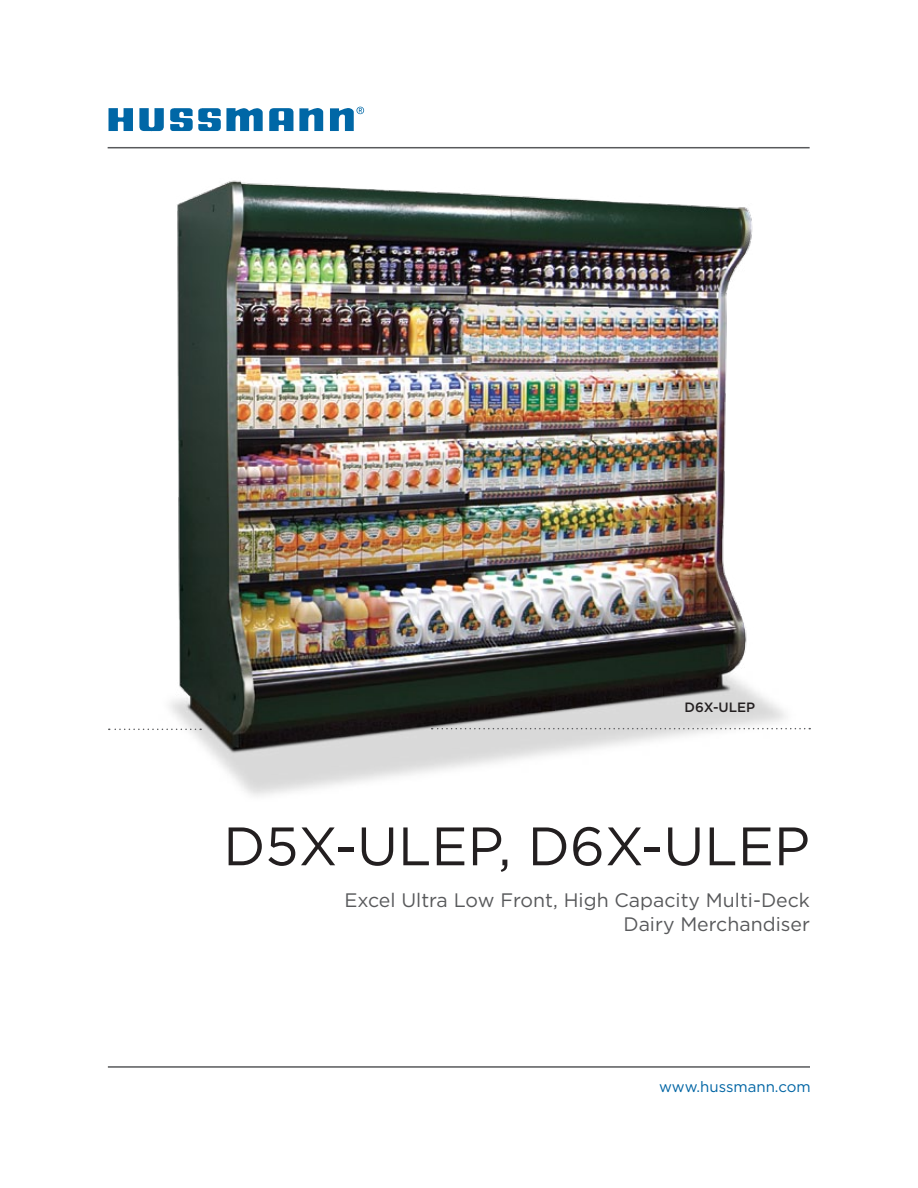
<style>
.page{position:relative;width:918px;height:1188px;background:#fff}
.page>*{position:absolute;margin:0;border:0;box-sizing:border-box;transform-origin:0 0}
.t1{font:54px "Gotham";color:#231f20}
.t2{font:19.5px/24px "Gotham";color:#58595b;text-align:right}
.t3{font:15px "Gotham";color:#0065a4}
.t4{font:500 13.5px "Gotham";color:#231f20}
</style>
<div class="page">
<img style="left:108px;top:180px;width:703px;height:616px">
<svg style="left:432px;top:728px;width:378px;height:1px"></svg>
<svg style="left:139px;top:108px;width:25px;height:23px"></svg>
<svg style="left:170px;top:108px;width:93px;height:23px"></svg>
<svg style="left:109px;top:108px;width:24px;height:23px"></svg>
<svg style="left:330px;top:107px;width:34px;height:24px"></svg>
<svg style="left:269px;top:108px;width:54px;height:23px"></svg>
<hr style="left:108px;top:147px;width:702px;height:1px;background:#58595b">
<hr style="left:108px;top:1066px;width:702px;height:2px;background:#58595b">
<svg style="left:109px;top:729px;width:92px;height:1px"></svg>
<p class="t4" style="left:685px;top:699px;width:72px">D6X-ULEP</p>
<h1 class="t1" style="left:223px;top:813px;width:588px">D5X-ULEP, D6X-ULEP</h1>
<p class="t2" style="left:344px;top:888px;width:467px">Excel Ultra Low Front, High Capacity Multi-Deck<br>Dairy Merchandiser</p>
<p class="t3" style="left:659px;top:1078px;width:153px">www.hussmann.com</p>
</div>
